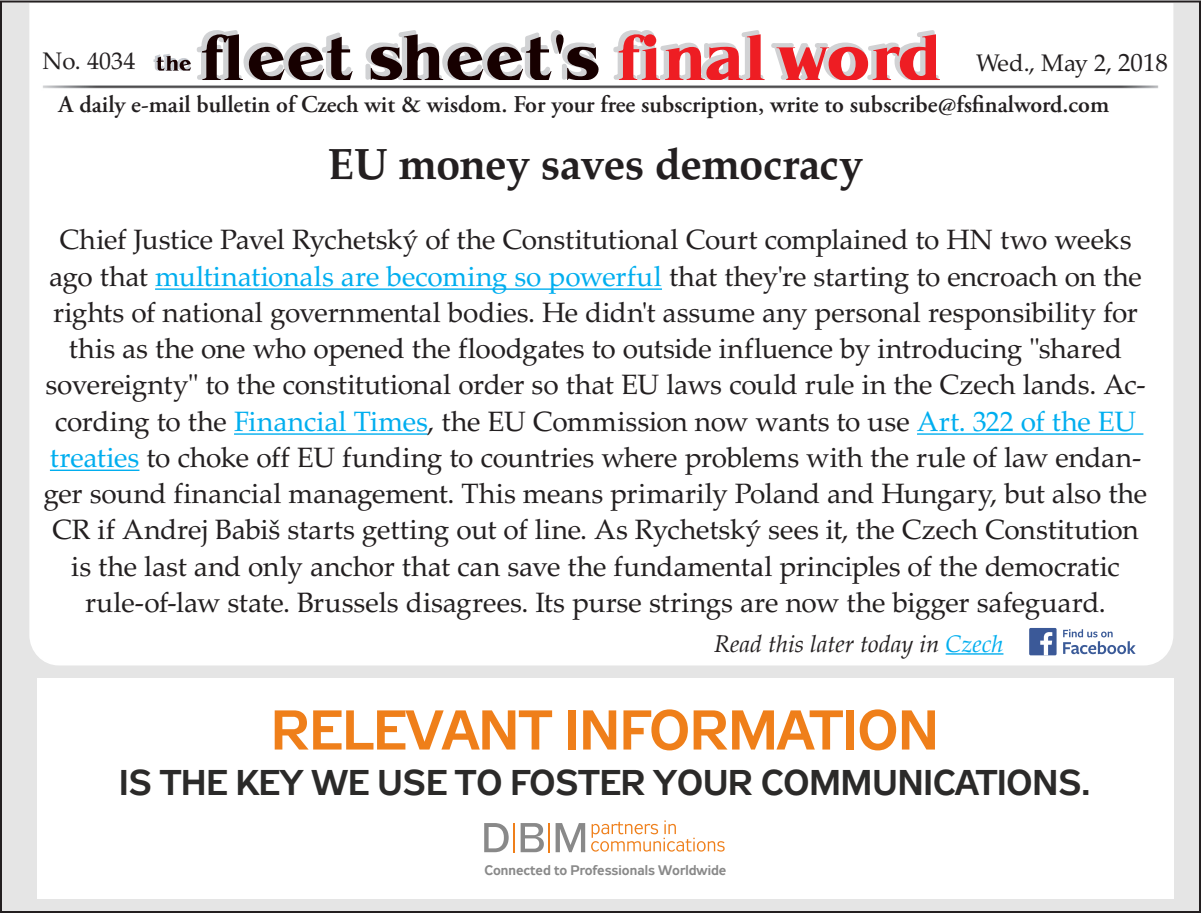
<style>
.page{position:relative;width:1201px;height:913px;background:#fff}
.page>*{position:absolute;margin:0;border:0;box-sizing:border-box;transform-origin:0 0}
.t1{font:55.8px "Zeppelin 33";color:#ef7f1a}
.t2{font:700 43.6px "Palatino LTCE";letter-spacing:-.015em;color:#231f20}
.t3{font:35.6px "Zeppelin 33";color:#2b2a29}
.t4{font:28px/36.2px "Palatino LTCE";letter-spacing:-.005em;color:#231f20;text-align:center}
.t5{font:600 24px "Adobe Garamond Pro";color:#231f20}
.t6{font:italic 24px "Palatino";color:#231f20}
.t7{font:24px "Palatino LTCE";color:#231f20}
.t8{font:13.8px "Zeppelin 33";color:#898989}
.s1{font-size:25px}
.s2{color:#00aeef}
</style>
<div class="page">
<div style="left:1px;top:1px;width:1198px;height:910px;background:#e5e5e5"></div>
<div style="left:28px;top:1px;width:1146px;height:665px;background:#fff"></div>
<img style="left:40px;top:83px;width:1120px;height:7px">
<svg style="left:153px;top:30px;width:446px;height:50px;background:#aaa3a4"></svg>
<svg style="left:611px;top:30px;width:328px;height:50px;background:#eda0a3"></svg>
<hr style="left:945px;top:653px;width:58px;height:1px;background:#00aeef">
<svg style="left:1062px;top:629px;width:73px;height:25px;background:#c8d1e2"></svg>
<div style="left:1028px;top:627px;width:28px;height:28px;background:#3b5998;border-radius:2px"></div>
<svg style="left:1040px;top:632px;width:12px;height:23px"></svg>
<hr style="left:155px;top:288px;width:507px;height:2px;background:#00aeef">
<hr style="left:234px;top:433px;width:193px;height:1px;background:#00aeef">
<hr style="left:916px;top:433px;width:227px;height:1px;background:#00aeef">
<hr style="left:50px;top:469px;width:89px;height:2px;background:#00aeef">
<div style="left:37px;top:677px;width:1136px;height:220px;background:#fff"></div>
<svg style="left:591px;top:820px;width:133px;height:31px"></svg>
<svg style="left:484px;top:823px;width:101px;height:28px"></svg>
<p class="t7" style="left:42px;top:47px;width:94px">No. 4034</p>
<p class="t7" style="left:976px;top:49px;width:193px">Wed., May 2, <span class="s1">2018</span></p>
<p class="t5" style="left:59px;top:90px;width:1051px">A daily e-mail bulletin of Czech wit &amp; wisdom. For your free subscription, write to subscribe@fsfinalword.com</p>
<p class="t2" style="left:328px;top:138px;width:537px">EU money saves democracy</p>
<p class="t4" style="left:43px;top:222px;width:1105px">Chief Justice Pavel Rychetský of the Constitutional Court complained to HN two weeks ago that <span class="s2">multinationals are becoming so powerful</span> that they're starting to encroach on the rights of national governmental bodies. He didn't assume any personal responsibility for this as the one who opened the floodgates to outside influence by introducing "shared sovereignty" to the constitutional order so that EU laws could rule in the Czech lands. Ac&shy;cording to the <span class="s2">Financial Times</span>, the EU Commission now wants to use <span class="s2">Art. 322 of the EU treaties</span> to choke off EU funding to countries where problems with the rule of law endan&shy;ger sound financial management. This means primarily Poland and Hungary, but also the CR if Andrej Babiš starts getting out of line. As Rychetský sees it, the Czech Constitution is the last and only anchor that can save the fundamental principles of the democratic rule-of-law state. Brussels disagrees. Its purse strings are now the bigger safeguard.</p>
<p class="t6" style="left:714px;top:623px;width:291px">Read this later today in <span class="s2">Czech</span></p>
<p class="t1" style="left:271px;top:698px;width:669px">RELEVANT INFORMATION</p>
<p class="t3" style="left:119px;top:762px;width:972px">IS THE KEY WE USE TO FOSTER YOUR COMMUNICATIONS.</p>
<p class="t8" style="left:484px;top:862px;width:243px">Connected to Professionals Worldwide</p>
</div>
